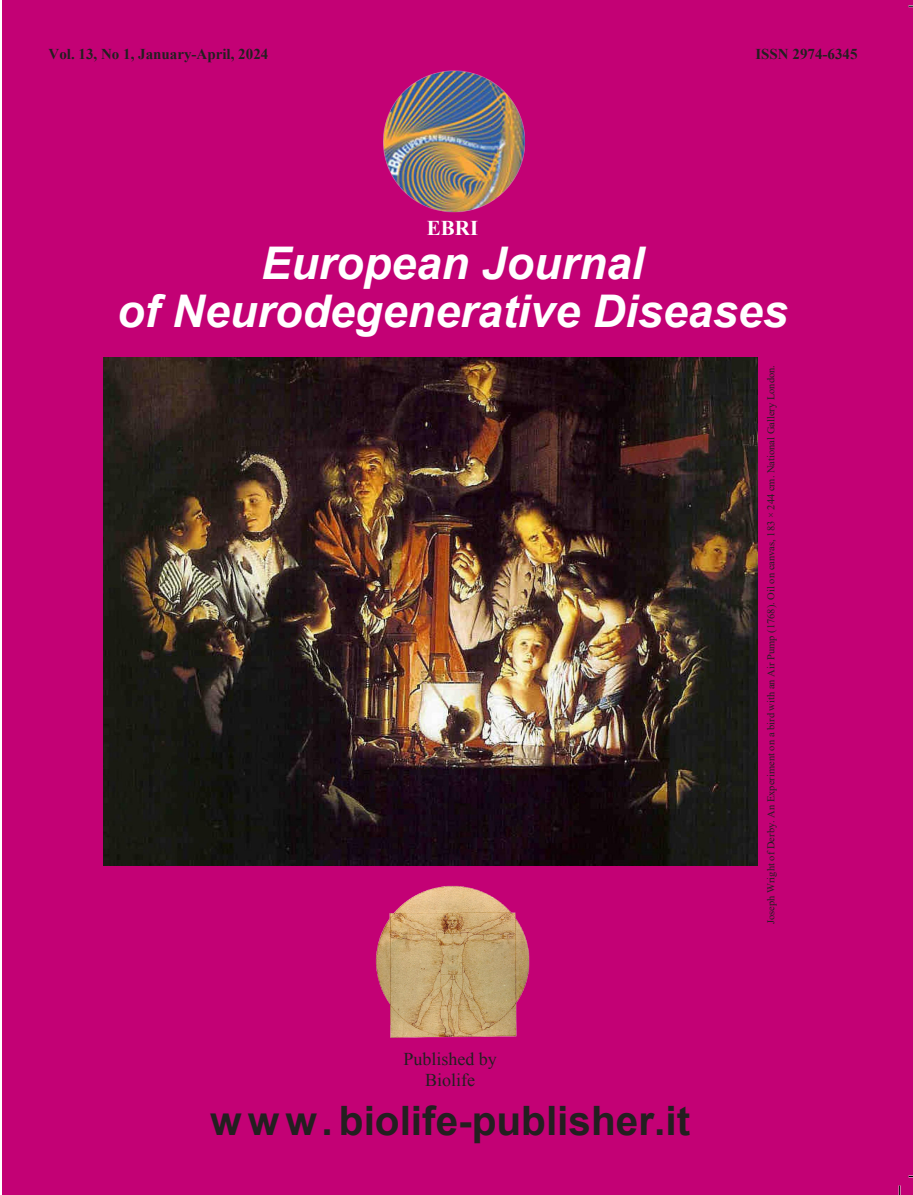
<style>
.page{position:relative;width:913px;height:1195px;background:#fff}
.page>*{position:absolute;margin:0;border:0;box-sizing:border-box;transform-origin:0 0}
.t1{font:italic 700 45px/48px "Arial";color:#fff;text-align:center}
.t2{font:700 40.5px "Arial";color:#231f20}
.t3{font:700 21px "Times New Roman";color:#fff}
.t4{font:18px/21.6px "Times New Roman";color:#231f20;text-align:center}
.t5{font:700 15px "Times New Roman";color:#231f20}
.t6{font:700 15px "Times New Roman";color:#231f20}
.t7{font:10.5px "Times New Roman";color:#231f20}
.s1{font-style:inherit}
</style>
<div class="page">
<div style="left:2px;top:0;width:910px;height:1194px;background:#c30175"></div>
<img style="left:375px;top:885px;width:155px;height:153px">
<img style="left:383px;top:70px;width:142px;height:143px">
<svg style="left:898px;top:1185px;width:2px;height:9px"></svg>
<img style="left:103px;top:357px;width:654px;height:507px">
<p class="t5" style="left:49px;top:43px;width:221px">Vol. 13, No 1, January-April, 2024</p>
<p class="t6" style="left:755px;top:43px;width:104px"><span class="s1">ISSN</span> 2974-6345</p>
<p class="t3" style="left:427px;top:214px;width:53px">EBRI</p>
<p class="t1" style="left:117px;top:241px;width:672px">European Journal<br>of Neurodegenerative Diseases</p>
<p class="t4" style="left:403px;top:1047px;width:95px">Published by<br>Biolife</p>
<p class="t2" style="left:210px;top:1093px;width:481px">www.biolife-publisher.it</p>
<p class="t7" style="left:763px;top:923px;width:560px;rotate:-90deg">Joseph Wright of Derby. An Experiment on a bird with an Air Pump (1768). Oil on canvas, 183 × 244 cm. National Gallery London.</p>
</div>
